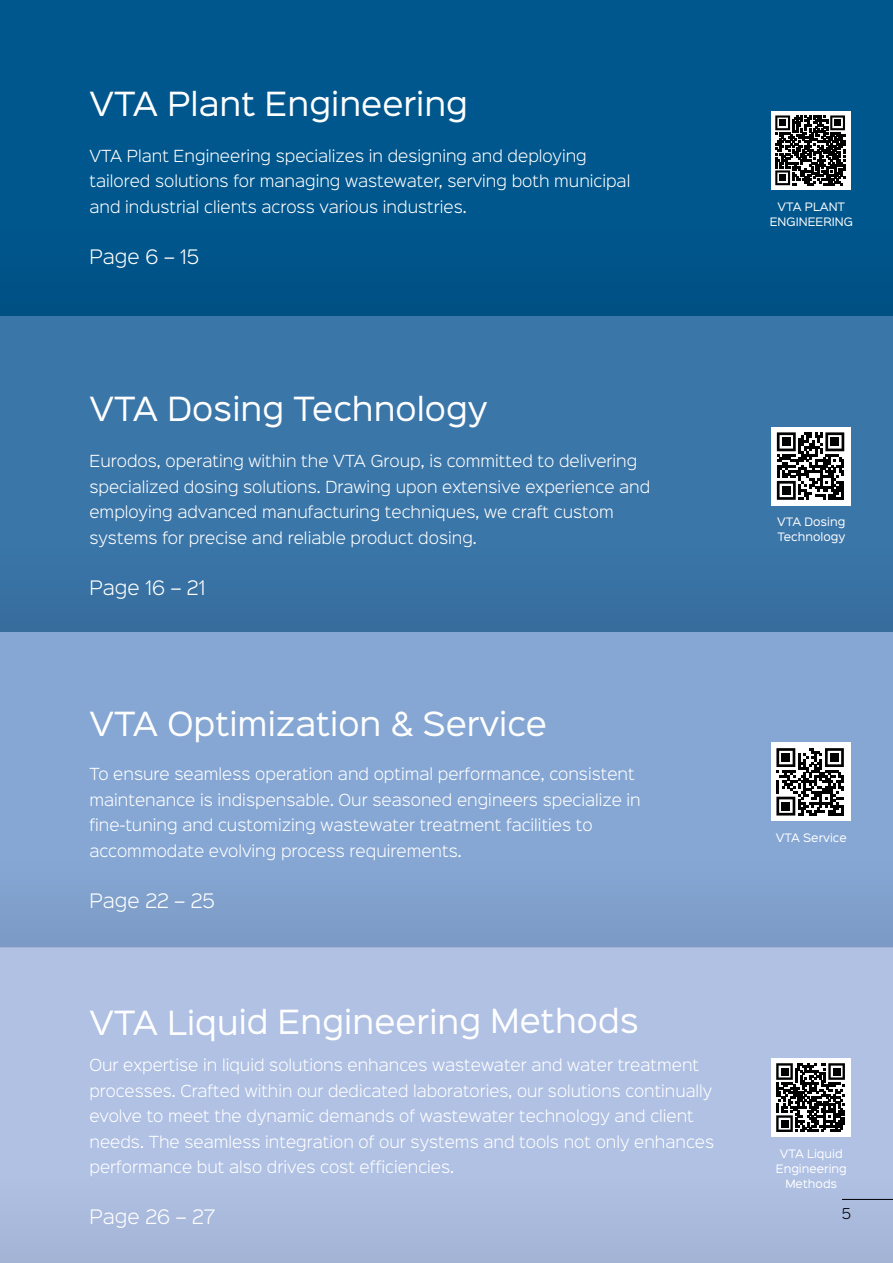
<style>
.page{position:relative;width:893px;height:1263px;background:#fff}
.page>*{position:absolute;margin:0;border:0;box-sizing:border-box;transform-origin:0 0}
.t1{font:30px "Sinkin Sans 400";color:#fff}
.t2{font:300 18px "Sinkin Sans 300";color:#fff}
.t3{font:300 15px/25.5px "Sinkin Sans 300";color:#fff}
.t4{font:300 13.5px "Sinkin Sans 300";color:#000}
.t5{font:10.5px/15px "Sinkin Sans 400";color:#fff;text-align:center}
</style>
<div class="page">
<div style="left:0;top:947px;width:893px;height:316px;background:#b0c1e4"></div>
<div style="left:0;top:631px;width:893px;height:316px;background:#86a7d4"></div>
<div style="left:0;top:0;width:893px;height:316px;background:#00578d"></div>
<div style="left:0;top:316px;width:893px;height:315px;background:#3b76a9"></div>
<div style="left:0;top:231px;width:893px;height:85px;background:#005387"></div>
<div style="left:0;top:546px;width:893px;height:85px;background:#3871a3"></div>
<div style="left:0;top:862px;width:893px;height:85px;background:#81a0cc"></div>
<div style="left:0;top:1178px;width:893px;height:85px;background:#a9badc"></div>
<div style="left:771px;top:427px;width:79px;height:78px;background:#fff"></div>
<svg style="left:777px;top:432px;width:67px;height:68px"></svg>
<div style="left:782px;top:438px;width:8px;height:8px;background:#000"></div>
<div style="left:831px;top:438px;width:8px;height:8px;background:#000"></div>
<div style="left:782px;top:486px;width:8px;height:8px;background:#000"></div>
<div style="left:771px;top:1058px;width:79px;height:79px;background:#fff"></div>
<svg style="left:776px;top:1063px;width:69px;height:69px"></svg>
<div style="left:781px;top:1068px;width:7px;height:7px;background:#000"></div>
<div style="left:833px;top:1068px;width:7px;height:7px;background:#000"></div>
<div style="left:781px;top:1120px;width:7px;height:7px;background:#000"></div>
<div style="left:771px;top:743px;width:79px;height:78px;background:#fff"></div>
<svg style="left:776px;top:748px;width:68px;height:68px"></svg>
<div style="left:782px;top:753px;width:8px;height:9px;background:#000"></div>
<div style="left:830px;top:753px;width:8px;height:9px;background:#000"></div>
<div style="left:782px;top:802px;width:8px;height:8px;background:#000"></div>
<div style="left:771px;top:111px;width:79px;height:78px;background:#fff"></div>
<svg style="left:775px;top:115px;width:70px;height:70px"></svg>
<div style="left:779px;top:120px;width:7px;height:6px;background:#000"></div>
<div style="left:834px;top:120px;width:7px;height:6px;background:#000"></div>
<div style="left:779px;top:175px;width:7px;height:6px;background:#000"></div>
<hr style="left:842px;top:1199px;width:51px;height:1px;background:#000">
<h1 class="t1" style="left:89px;top:79px;width:380px">VTA Plant Engineering</h1>
<p class="t3" style="left:89px;top:142px;width:542px">VTA Plant Engineering specializes in designing and deploying tailored solutions for managing wastewater, serving both municipal and industrial clients across various industries.</p>
<p class="t2" style="left:89px;top:242px;width:111px">Page 6 – 15</p>
<h1 class="t1" style="left:89px;top:384px;width:400px">VTA Dosing Technology</h1>
<p class="t3" style="left:89px;top:447px;width:562px">Eurodos, operating within the VTA Group, is committed to delivering specialized dosing solutions. Drawing upon extensive experience and employing advanced manufacturing techniques, we craft custom systems for precise and reliable product dosing.</p>
<p class="t2" style="left:89px;top:573px;width:117px">Page 16 – 21</p>
<h1 class="t1" style="left:89px;top:699px;width:459px">VTA Optimization &amp; Service</h1>
<p class="t3" style="left:89px;top:760px;width:553px">To ensure seamless operation and optimal performance, consistent maintenance is indispensable. Our seasoned engineers specialize in fine-tuning and customizing wastewater treatment facilities to accommodate evolving process requirements.</p>
<p class="t2" style="left:89px;top:886px;width:127px">Page 22 – 25</p>
<h1 class="t1" style="left:90px;top:996px;width:551px">VTA Liquid Engineering Methods</h1>
<p class="t3" style="left:89px;top:1051px;width:626px">Our expertise in liquid solutions enhances wastewater and water treatment processes. Crafted within our dedicated laboratories, our solutions continually evolve to meet the dynamic demands of wastewater technology and client needs. The seamless integration of our systems and tools not only enhances performance but also drives cost efficiencies.</p>
<p class="t2" style="left:89px;top:1202px;width:127px">Page 26 – 27</p>
<p class="t5" style="left:770px;top:198px;width:85px">VTA PLANT<br>ENGINEERING</p>
<p class="t5" style="left:777px;top:514px;width:70px;text-align:left">VTA Dosing<br>Technology</p>
<p class="t5" style="left:776px;top:829px;width:72px">VTA Service</p>
<p class="t5" style="left:776px;top:1145px;width:73px">VTA Liquid<br>Engineering<br>Methods</p>
<p class="t4" style="left:842px;top:1202px;width:11px">5</p>
</div>
